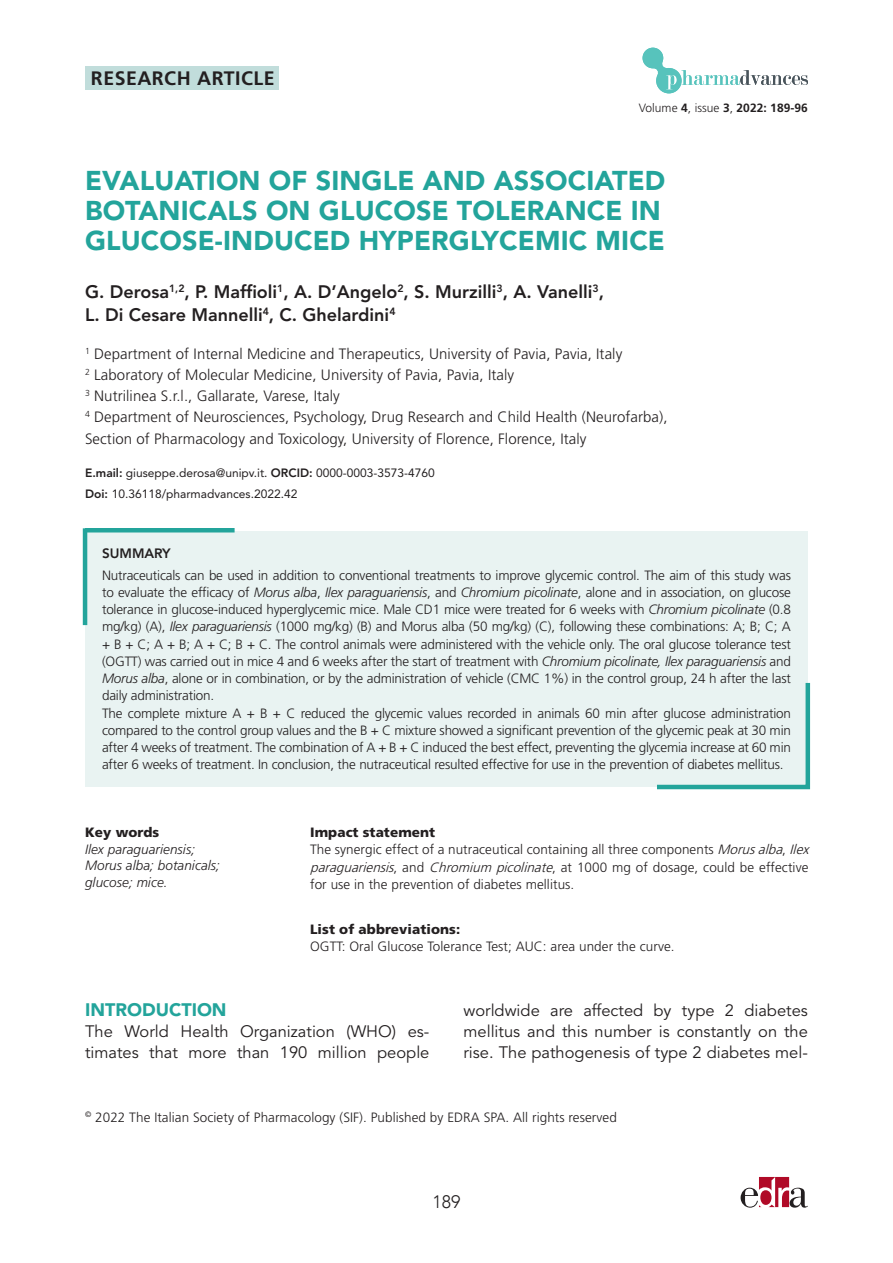
<style>
.page{position:relative;width:893px;height:1263px;background:#fff}
.page>*{position:absolute;margin:0;border:0;box-sizing:border-box;transform-origin:0 0}
.t1{font:900 27px/30px "Avenir LT Std";letter-spacing:.005em;color:#23a49b}
.t2{font:700 19.5px "Frutiger LT Std";letter-spacing:.025em;color:#231f20}
.t3{font:800 18px/22.5px "Avenir LT Std";color:#231f20}
.t4{font:900 18px "Avenir LT Std";color:#23a49b}
.t5{font:300 18px "Avenir";color:#231f20}
.t6{font:16.5px/21.1px "Avenir LT Std";color:#231f20}
.t7{font:300 15px/21.1px "Frutiger LT Std";letter-spacing:.005em;color:#231f20}
.t8{font:300 13.5px/17.2px "Frutiger LT Std";letter-spacing:-.015em;color:#231f20}
.t9{font:300 13.5px/17.2px "Frutiger LT Std";letter-spacing:.005em;color:#231f20}
.t10{font:italic 300 13.5px/16.5px "Frutiger LT Std";letter-spacing:.005em;color:#231f20}
.t11{font:900 13.5px "Frutiger LT Std";letter-spacing:.005em;color:#231f20}
.t12{font:800 13.5px "Avenir LT Std";color:#231f20}
.t13{font:12px/20.7px "Avenir LT Std";color:#231f20}
.t14{font:300 12px "Frutiger LT Std";letter-spacing:.005em;color:#231f20}
.s1{font-weight:700}
.s2{font-weight:800}
.s3{font-style:italic}
.s4{font-weight:900}
</style>
<div class="page">
<svg style="left:741px;top:1177px;width:67px;height:31px"></svg>
<svg style="left:642px;top:48px;width:166px;height:45px"></svg>
<div style="left:85px;top:66px;width:193px;height:24px;background:#c1dddb"></div>
<div style="left:85px;top:531px;width:723px;height:255px;background:#e9f3f2"></div>
<hr style="left:83px;top:528px;width:4px;height:97px;background:#23a49b">
<hr style="left:85px;top:528px;width:150px;height:4px;background:#23a49b">
<svg style="left:652px;top:682px;width:159px;height:108px"></svg>
<h2 class="t2" style="left:91px;top:67px;width:185px">RESEARCH ARTICLE</h2>
<p class="t14" style="left:639px;top:101px;width:171px">Volume <span class="s1">4</span>, issue <span class="s1">3</span>, <span class="s1">2022: 189-96</span></p>
<h1 class="t1" style="left:85px;top:166px;width:582px">EVALUATION OF SINGLE AND ASSOCIATED<br>BOTANICALS ON GLUCOSE TOLERANCE IN<br>GLUCOSE-INDUCED HYPERGLYCEMIC MICE</h1>
<h3 class="t3" style="left:85px;top:281px;width:520px">G. Derosa<sup>1,2</sup>, P. Maffioli<sup>1</sup>, A. D’Angelo<sup>2</sup>, S. Murzilli<sup>3</sup>, A. Vanelli<sup>3</sup>,<br>L. Di Cesare Mannelli<sup>4</sup>, C. Ghelardini<sup>4</sup></h3>
<p class="t7" style="left:85px;top:343px;width:584px"><sup>1</sup> Department of Internal Medicine and Therapeutics, University of Pavia, Pavia, Italy<br><sup>2</sup> Laboratory of Molecular Medicine, University of Pavia, Pavia, Italy<br><sup>3</sup> Nutrilinea S.r.l., Gallarate, Varese, Italy<br><sup>4</sup> Department of Neurosciences, Psychology, Drug Research and Child Health (Neurofarba), Section of Pharmacology and Toxicology, University of Florence, Florence, Italy</p>
<p class="t13" style="left:85px;top:463px;width:351px"><span class="s2">E.mail:</span> giuseppe.derosa@unipv.it. <span class="s2">ORCID:</span> 0000-0003-3573-4760<br><span class="s2">Doi:</span> 10.36118/pharmadvances.2022.42</p>
<p class="t12" style="left:102px;top:545px;width:70px">SUMMARY</p>
<p class="t8" style="left:102px;top:566px;width:690px">Nutraceuticals can be used in addition to conventional treatments to improve glycemic control. The aim of this study was to evaluate the efficacy of <span class="s3">Morus alba</span>, <span class="s3">Ilex paraguariensis</span>, and <span class="s3">Chromium picolinate</span>, alone and in association, on glucose tolerance in glucose-induced hyperglycemic mice. Male CD1 mice were treated for 6 weeks with <span class="s3">Chromium picolinate</span> (0.8 mg/kg) (A), <span class="s3">Ilex paraguariensis</span> (1000 mg/kg) (B) and Morus alba (50 mg/kg) (C), following these combinations: A; B; C; A + B + C; A + B; A + C; B + C. The control animals were administered with the vehicle only. The oral glucose tolerance test (OGTT) was carried out in mice 4 and 6 weeks after the start of treatment with <span class="s3">Chromium picolinate, Ilex paraguariensis</span> and <span class="s3">Morus alba</span>, alone or in combination, or by the administration of vehicle (CMC 1%) in the control group, 24 h after the last daily administration.<br>The complete mixture A + B + C reduced the glycemic values recorded in animals 60 min after glucose administration compared to the control group values and the B + C mixture showed a significant prevention of the glycemic peak at 30 min after 4 weeks of treatment. The combination of A + B + C induced the best effect, preventing the glycemia increase at 60 min after 6 weeks of treatment. In conclusion, the nutraceutical resulted effective for use in the prevention of diabetes mellitus.</p>
<p class="t11" style="left:85px;top:824px;width:76px">Key words</p>
<p class="t10" style="left:85px;top:841px;width:137px">Ilex paraguariensis;<br>Morus alba; botanicals; glucose; mice.</p>
<p class="t9" style="left:310px;top:824px;width:504px"><span class="s4">Impact statement<br></span>The synergic effect of a nutraceutical containing all three components <span class="s3">Morusalba</span>, <span class="s3">Ilex paraguariensis</span>, a n d <span class="s3">Chromium picolinate</span>, a t 1 0 0 0 m g o f d o s a g e , c o u l d b e e ff e ct i ve for use in the prevention of diabetes mellitus.</p>
<p class="t11" style="left:310px;top:921px;width:152px">List of abbreviations:</p>
<p class="t9" style="left:310px;top:938px;width:366px">OGTT: Oral Glucose Tolerance Test; AUC: area under the curve.</p>
<h3 class="t4" style="left:85px;top:999px;width:143px">INTRODUCTION</h3>
<p class="t6" style="left:85px;top:1021px;width:346px">The World Health Organization (WHO) es&shy;timates that more than 190 million people</p>
<p class="t6" style="left:463px;top:1000px;width:346px;text-align:justify">worldwide are affected by type 2 diabetes mellitus and this number is constantly on the rise. The pathogenesis of type 2 diabetes mel-</p>
<p class="t9" style="left:85px;top:1108px;width:533px"><sup>©</sup> 2022 The Italian Society of Pharmacology (SIF). Published by EDRA SPA. All rights reserved</p>
<h3 class="t5" style="left:432px;top:1191px;width:30px">189</h3>
</div>
